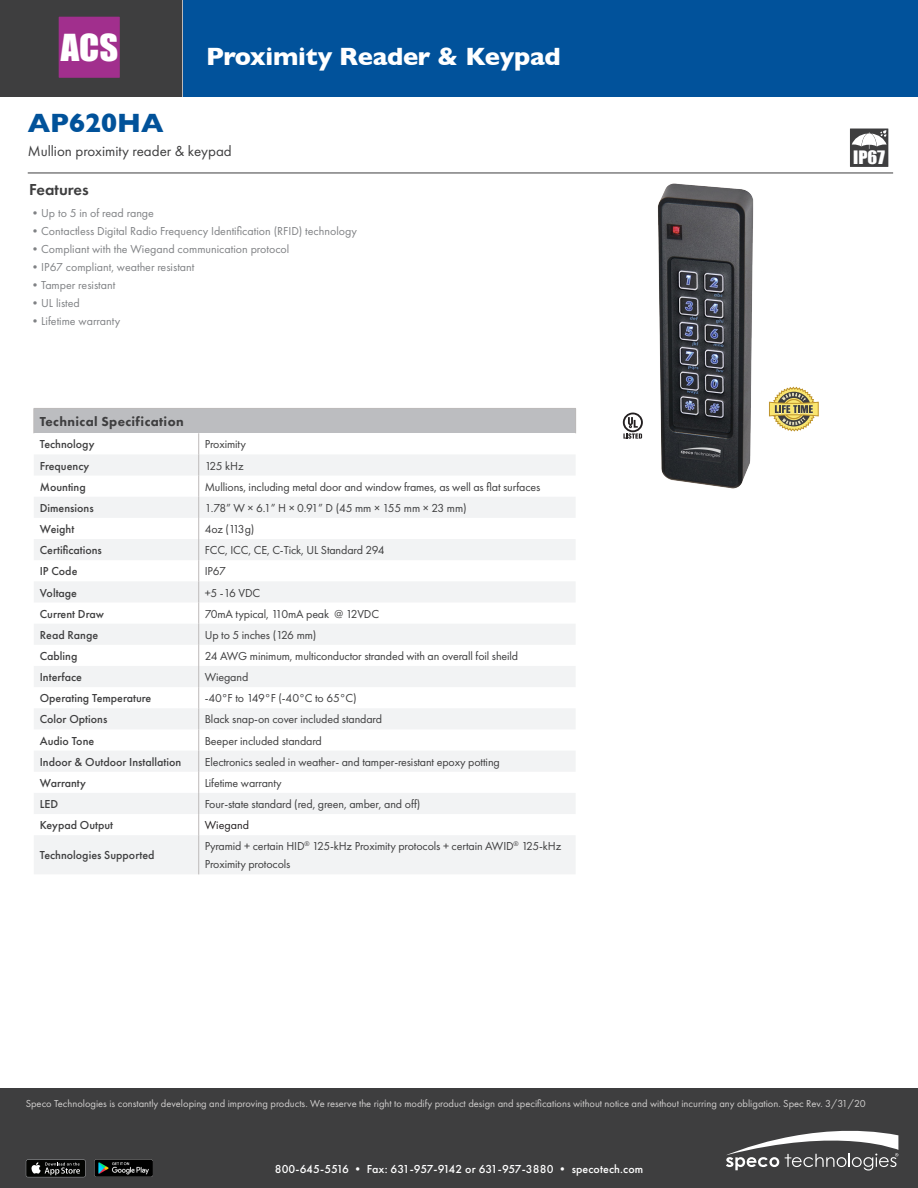
<style>
.page{position:relative;width:918px;height:1188px;background:#fff}
.page>*{position:absolute;margin:0;border:0;box-sizing:border-box;transform-origin:0 0}
.t1{font:34.2px "Impact";color:#fff;scale:1.06 1}
.PRODUCT_NAME{font:700 27px "Gill Sans";color:#01529a}
.PRODUCT_NAME-2{font:700 25.5px "Gill Sans";letter-spacing:-.01em;color:#fff}
.t2{font:16.95px "Impact";color:#fff;scale:1.06 1}
.DESCRIPTIONS{font:600 16.5px "Futura PT";color:#3e3e3f}
.PRODUCT_NAME-3{font:15px "Futura PT";color:#3e3e3f}
.DESCRIPTIONS-2{font:800 13.5px "Futura PT";letter-spacing:.025em;color:#3e3e3f}
.DESCRIPTIONS-3{font:12px/18px "Futura PT";letter-spacing:-.01em;color:#3e3e3f}
.DESCRIPTIONS-4{font:500 12px "Futura PT";color:#3e3e3f}
.DESCRIPTIONS-5{font:12px "Futura PT";color:#808285}
.ADDRESS{font:500 12px "Futura PT";letter-spacing:.01em;color:#fff}
.DESCRIPTIONS-6{font:12px "Futura PT";color:#231f20}
.DESCRIPTIONS-7{font:10.5px "Futura PT";color:#d1cfce}
</style>
<div class="page">
<svg style="left:181px;top:0;width:3px;height:96px"></svg>
<div style="left:184px;top:0;width:734px;height:96px;background:#01529b"></div>
<div style="left:0;top:0;width:181px;height:96px;background:#3e3e3f"></div>
<div style="left:0;top:1088px;width:918px;height:100px;background:#3e3e3f"></div>
<hr style="left:28px;top:173px;width:865px;height:1px;background:#3e3e3f">
<svg style="left:726px;top:1131px;width:172px;height:40px"></svg>
<div style="left:26px;top:1160px;width:60px;height:17px;background:#6a6a6c;border-radius:2px"></div>
<div style="left:26px;top:1160px;width:59px;height:17px;background:#040503;border-radius:2px"></div>
<svg style="left:31px;top:1162px;width:49px;height:13px"></svg>
<img style="left:95px;top:1160px;width:57px;height:17px">
<div style="left:34px;top:408px;width:542px;height:25px;background:#bcbdc0"></div>
<svg style="left:34px;top:454px;width:541px;height:420px;fill:#f2f3f4"></svg>
<svg style="left:198px;top:433px;width:1px;height:402px"></svg>
<hr style="left:198px;top:835px;width:1px;height:39px;background:#bdbaba">
<hr style="left:34px;top:408px;width:165px;height:1px;background:#bdbaba">
<hr style="left:199px;top:408px;width:377px;height:1px;background:#bdbaba">
<img style="left:622px;top:183px;width:132px;height:306px">
<div style="left:59px;top:17px;width:61px;height:61px;background:#a12f8d"></div>
<div style="left:850px;top:129px;width:38px;height:38px;background:#3e3e3f"></div>
<svg style="left:852px;top:130px;width:35px;height:19px"></svg>
<svg style="left:769px;top:386px;width:50px;height:46px"></svg>
<svg style="left:623px;top:413px;width:20px;height:26px"></svg>
<p class="t1" style="left:61px;top:21px;width:56px">ACS</p>
<p class="PRODUCT_NAME-2" style="left:206px;top:36px;width:356px">Proximity Reader &amp; Keypad</p>
<p class="PRODUCT_NAME" style="left:28px;top:102px;width:137px">AP620HA</p>
<p class="PRODUCT_NAME-3" style="left:28px;top:142px;width:206px">Mullion proximity reader &amp; keypad</p>
<p class="DESCRIPTIONS" style="left:29px;top:179px;width:61px">Features</p>
<p class="DESCRIPTIONS-5" style="left:29px;top:206px;width:126px">•Up to 5 in of read range</p>
<p class="DESCRIPTIONS-5" style="left:29px;top:224px;width:329px">•Contactless Digital Radio Frequency Identification (RFID) technology</p>
<p class="DESCRIPTIONS-5" style="left:29px;top:242px;width:262px">•Compliant with the Wiegand communication protocol</p>
<p class="DESCRIPTIONS-5" style="left:29px;top:260px;width:167px">•IP67 compliant, weather resistant</p>
<p class="DESCRIPTIONS-5" style="left:29px;top:278px;width:88px">•Tamper resistant</p>
<p class="DESCRIPTIONS-5" style="left:29px;top:296px;width:52px">•UL listed</p>
<p class="DESCRIPTIONS-5" style="left:29px;top:314px;width:93px">•Lifetime warranty</p>
<p class="DESCRIPTIONS-2" style="left:40px;top:413px;width:145px">Technical Specification</p>
<p class="DESCRIPTIONS-4" style="left:40px;top:437px;width:56px">Technology</p>
<p class="DESCRIPTIONS-3" style="left:205px;top:435px;width:43px">Proximity</p>
<p class="DESCRIPTIONS-4" style="left:40px;top:458px;width:51px">Frequency</p>
<p class="DESCRIPTIONS-3" style="left:205px;top:457px;width:40px">125 kHz</p>
<p class="DESCRIPTIONS-4" style="left:40px;top:480px;width:47px">Mounting</p>
<p class="DESCRIPTIONS-3" style="left:205px;top:478px;width:337px">Mullions, including metal door and window frames, as well as flat surfaces</p>
<p class="DESCRIPTIONS-4" style="left:40px;top:501px;width:55px">Dimensions</p>
<p class="DESCRIPTIONS-3" style="left:205px;top:499px;width:263px">1.78” W × 6.1” H × 0.91” D (45 mm × 155 mm × 23 mm)</p>
<p class="DESCRIPTIONS-4" style="left:40px;top:522px;width:36px">Weight</p>
<p class="DESCRIPTIONS-3" style="left:205px;top:520px;width:51px">4oz (113g)</p>
<p class="DESCRIPTIONS-4" style="left:40px;top:543px;width:64px">Certifications</p>
<p class="DESCRIPTIONS-3" style="left:205px;top:541px;width:182px">FCC, ICC, CE, C-Tick, UL Standard 294</p>
<p class="DESCRIPTIONS-4" style="left:40px;top:564px;width:39px">IP Code</p>
<p class="DESCRIPTIONS-3" style="left:205px;top:562px;width:23px">IP67</p>
<p class="DESCRIPTIONS-4" style="left:40px;top:585px;width:39px">Voltage</p>
<p class="DESCRIPTIONS-3" style="left:205px;top:583px;width:57px">+5 -16 VDC</p>
<p class="DESCRIPTIONS-4" style="left:40px;top:606px;width:66px">Current Draw</p>
<p class="DESCRIPTIONS-3" style="left:205px;top:605px;width:176px">70mA typical, 110mA peak @ 12VDC</p>
<p class="DESCRIPTIONS-4" style="left:40px;top:628px;width:60px">Read Range</p>
<p class="DESCRIPTIONS-3" style="left:205px;top:626px;width:113px">Up to 5 inches (126 mm)</p>
<p class="DESCRIPTIONS-4" style="left:40px;top:649px;width:39px">Cabling</p>
<p class="DESCRIPTIONS-3" style="left:205px;top:647px;width:315px">24 AWG minimum, multiconductor stranded with an overall foil sheild</p>
<p class="DESCRIPTIONS-4" style="left:40px;top:670px;width:44px">Interface</p>
<p class="DESCRIPTIONS-3" style="left:205px;top:668px;width:45px">Wiegand</p>
<p class="DESCRIPTIONS-4" style="left:40px;top:691px;width:113px">Operating Temperature</p>
<p class="DESCRIPTIONS-3" style="left:205px;top:689px;width:154px">-40°F to 149°F (-40°C to 65°C)</p>
<p class="DESCRIPTIONS-4" style="left:40px;top:712px;width:69px">Color Options</p>
<p class="DESCRIPTIONS-3" style="left:205px;top:710px;width:179px">Black snap-on cover included standard</p>
<p class="DESCRIPTIONS-4" style="left:40px;top:733px;width:56px">Audio Tone</p>
<p class="DESCRIPTIONS-3" style="left:205px;top:732px;width:119px">Beeper included standard</p>
<p class="DESCRIPTIONS-4" style="left:40px;top:755px;width:143px">Indoor &amp; Outdoor Installation</p>
<p class="DESCRIPTIONS-3" style="left:205px;top:753px;width:297px">Electronics sealed in weather- and tamper-resistant epoxy potting</p>
<p class="DESCRIPTIONS-4" style="left:40px;top:776px;width:48px">Warranty</p>
<p class="DESCRIPTIONS-3" style="left:205px;top:774px;width:79px">Lifetime warranty</p>
<p class="DESCRIPTIONS-4" style="left:40px;top:797px;width:20px">LED</p>
<p class="DESCRIPTIONS-3" style="left:205px;top:795px;width:217px">Four-state standard (red, green, amber, and off)</p>
<p class="DESCRIPTIONS-4" style="left:40px;top:818px;width:75px">Keypad Output</p>
<p class="DESCRIPTIONS-6" style="left:205px;top:818px;width:46px">Wiegand</p>
<p class="DESCRIPTIONS-4" style="left:40px;top:848px;width:116px">Technologies Supported</p>
<p class="DESCRIPTIONS-3" style="left:205px;top:837px;width:358px">Pyramid + certain HID<sup>®</sup> 125-kHz Proximity protocols + certain AWID<sup>®</sup> 125-kHz<br>Proximity protocols</p>
<p class="t2" style="left:853px;top:144px;width:32px">IP67</p>
<p class="DESCRIPTIONS-7" style="left:26px;top:1097px;width:842px">Speco Technologies is constantly developing and improving products. We reserve the right to modify product design and specifications without notice and without incurring any obligation. Spec Rev. 3/31/20</p>
<p class="ADDRESS" style="left:275px;top:1162px;width:370px">800-645-5516 • Fax: 631-957-9142 or 631-957-3880 • specotech.com</p>
</div>
